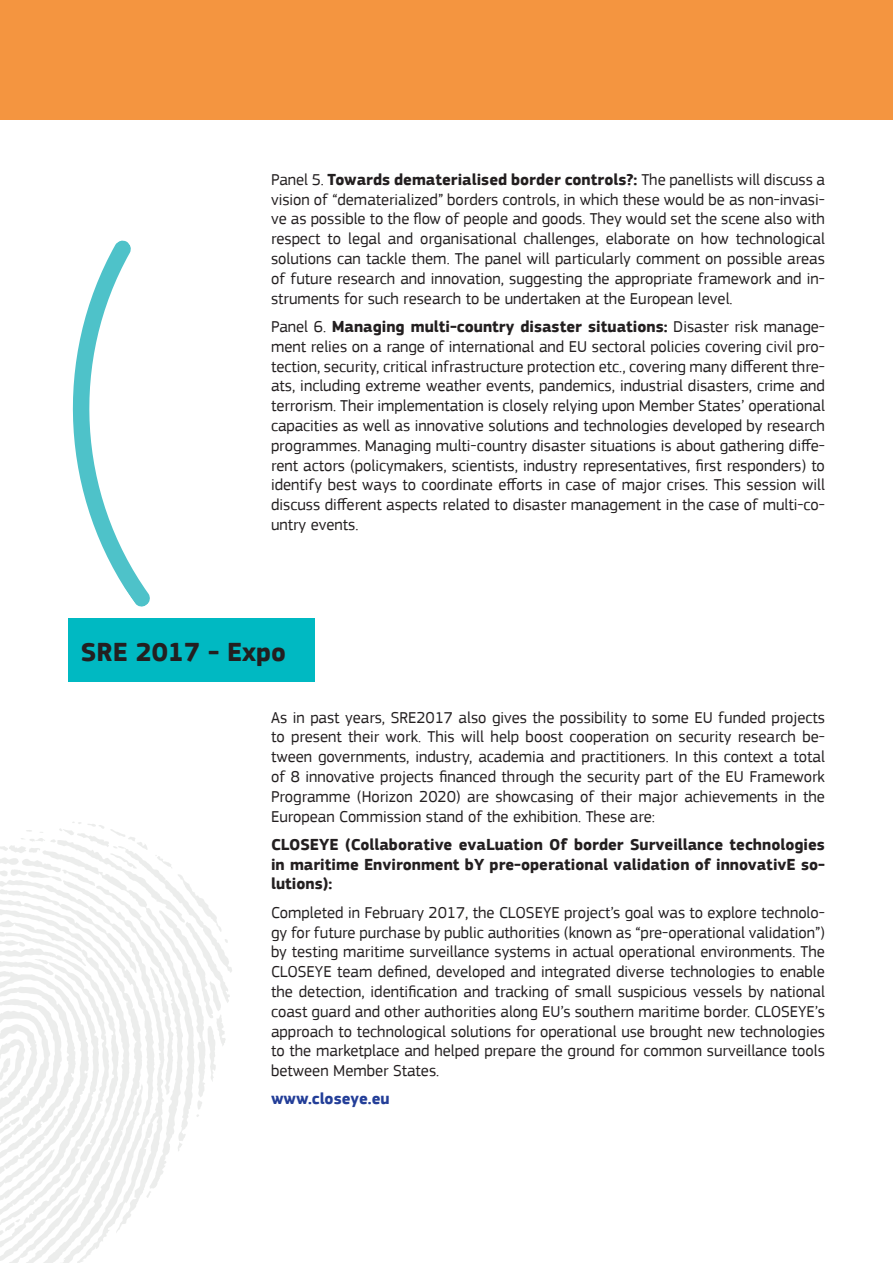
<style>
.page{position:relative;width:893px;height:1263px;background:#fff}
.page>*{position:absolute;margin:0;border:0;box-sizing:border-box;transform-origin:0 0}
.t1{font:700 27px "EC Square Sans Pro";color:#231f20}
.t2{font:16.5px/19.8px "PF Square Sans Pro";color:#231f20;text-align:justify}
.t3{font:700 16.5px/19.8px "PF Square Sans Pro";color:#231f20;text-align:justify}
.t4{font:700 16.5px "PF Square Sans Pro";color:#233e98}
.s1{font-weight:700}
</style>
<div class="page">
<div style="left:0;top:0;width:893px;height:119px;background:#f49540"></div>
<svg style="left:72px;top:240px;width:78px;height:367px"></svg>
<svg style="left:0;top:822px;width:232px;height:441px"></svg>
<div style="left:68px;top:618px;width:247px;height:64px;background:#00b9c2"></div>
<p class="t2" style="left:271px;top:170px;width:555px">Panel 5. <span class="s1">Towards dematerialised border controls?:</span> The panellists will discuss a vision of “dematerialized” borders controls, in which these would be as non-invasi&shy;ve as possible to the flow of people and goods. They would set the scene also with respect to legal and organisational challenges, elaborate on how technological solutions can tackle them. The panel will particularly comment on possible areas of future research and innovation, suggesting the appropriate framework and in&shy;struments for such research to be undertaken at the European level.</p>
<p class="t2" style="left:271px;top:317px;width:555px">Panel 6. <span class="s1">Managing multi-country disaster situations:</span> Disaster risk manage&shy;ment relies on a range of international and EU sectoral policies covering civil pro&shy;tection, security, critical infrastructure protection etc., covering many different thre&shy;ats, including extreme weather events, pandemics, industrial disasters, crime and terrorism. Their implementation is closely relying upon Member States’ operational capacities as well as innovative solutions and technologies developed by research programmes. Managing multi-country disaster situations is about gathering diffe&shy;rent actors (policymakers, scientists, industry representatives, first responders) to identify best ways to coordinate efforts in case of major crises. This session will discuss different aspects related to disaster management in the case of multi-co&shy;untry events.</p>
<h1 class="t1" style="left:81px;top:635px;width:207px">SRE 2017 - Expo</h1>
<p class="t2" style="left:271px;top:707px;width:555px">As in past years, SRE2017 also gives the possibility to some EU funded projects to present their work. This will help boost cooperation on security research be&shy;tween governments, industry, academia and practitioners. In this context a total of 8 innovative projects financed through the security part of the EU Framework Programme (Horizon 2020) are showcasing of their major achievements in the European Commission stand of the exhibition. These are:</p>
<p class="t3" style="left:271px;top:835px;width:555px">CLOSEYE (Collaborative evaLuation Of border Surveillance technologies in maritime Environment bY pre-operational validation of innovativE so&shy;lutions):</p>
<p class="t2" style="left:271px;top:902px;width:555px">Completed in February 2017, the CLOSEYE project’s goal was to explore technolo&shy;gy for future purchase by public authorities (known as “pre-operational validation”) by testing maritime surveillance systems in actual operational environments. The CLOSEYE team defined, developed and integrated diverse technologies to enable the detection, identification and tracking of small suspicious vessels by national coast guard and other authorities along EU’s southern maritime border. CLOSEYE’s approach to technological solutions for operational use brought new technologies to the marketplace and helped prepare the ground for common surveillance tools between Member States.</p>
<p class="t4" style="left:271px;top:1089px;width:120px">www.closeye.eu</p>
</div>
